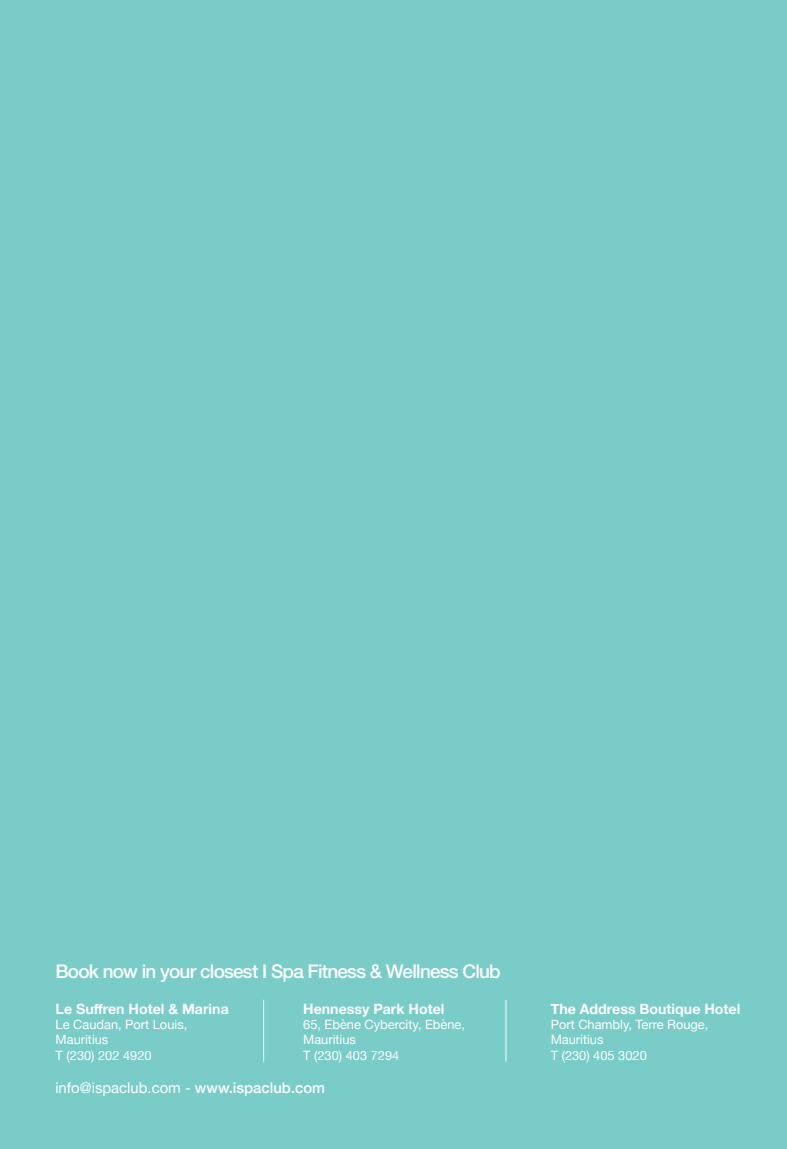
<style>
.page{position:relative;width:787px;height:1149px;background:#fff}
.page>*{position:absolute;margin:0;border:0;box-sizing:border-box;transform-origin:0 0}
.t1{font:500 18.9px "Helvetica Neue LT Std";letter-spacing:-.04em;color:#fff}
.t2{font:14.85px "Helvetica Neue";color:#fff}
.t3{font:700 14.1px "Helvetica Neue";color:#fff}
.t4{font:12.9px/15.5px "Helvetica Neue";color:#fff}
.s1{font-weight:500}
</style>
<div class="page">
<div style="left:0;top:0;width:787px;height:1148px;background:#79ccc7"></div>
<hr style="left:263px;top:999px;width:1px;height:62px;background:#fff">
<hr style="left:505px;top:999px;width:1px;height:62px;background:#fff">
<h1 class="t1" style="left:55px;top:959px;width:447px">Book now in your closest I Spa Fitness &amp; Wellness Club</h1>
<p class="t3" style="left:56px;top:997px;width:175px">Le Suffren Hotel &amp; Marina</p>
<p class="t4" style="left:56px;top:1017px;width:133px">Le Caudan, Port Louis,<br>Mauritius<br>T (230) 202 4920</p>
<p class="t3" style="left:303px;top:997px;width:143px">Hennessy Park Hotel</p>
<p class="t4" style="left:303px;top:1017px;width:163px">65, Ebène Cybercity, Ebène,<br>Mauritius<br>T (230) 403 7294</p>
<p class="t2" style="left:55px;top:1076px;width:271px">info@ispaclub.com - <span class="s1">www.ispaclub.com</span></p>
<p class="t3" style="left:551px;top:997px;width:191px">The Address Boutique Hotel</p>
<p class="t4" style="left:551px;top:1017px;width:159px">Port Chambly, Terre Rouge,<br>Mauritius<br>T (230) 405 3020</p>
</div>
